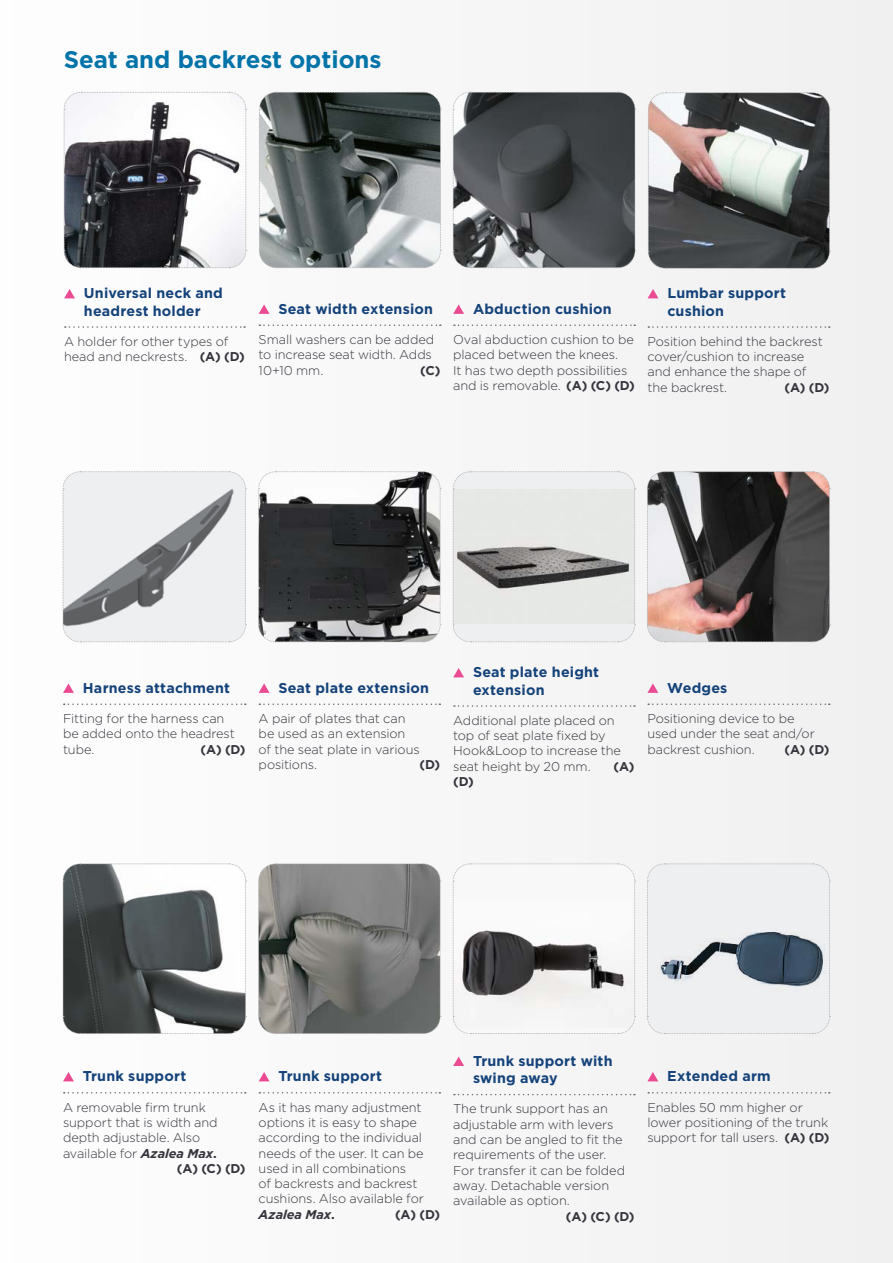
<style>
.page{position:relative;width:893px;height:1263px;background:#fff}
.page>*{position:absolute;margin:0;border:0;box-sizing:border-box;transform-origin:0 0}
.t1{font:700 24px "Gotham";color:#0073a9}
.t2{font:700 14.25px/17.2px "Gotham";letter-spacing:.015em;color:#14427a}
.t3{font:300 12.75px/15.3px "Gotham";letter-spacing:-.01em;color:#35353d}
.t4{font:700 12.75px "Gotham";color:#35353d}
.s1{font-weight:700}
.s2{font-weight:700;font-style:italic}
</style>
<div class="page">
<div style="left:63px;top:0;width:830px;height:1263px;background:#f6f6f6"></div>
<svg style="left:647px;top:471px;width:183px;height:172px;background:#655d5c"></svg>
<svg style="left:647px;top:863px;width:183px;height:171px;background:#d1d4d9"></svg>
<svg style="left:648px;top:1092px;width:182px;height:1px"></svg>
<svg style="left:647px;top:1072px;width:11px;height:9px"></svg>
<svg style="left:62px;top:471px;width:185px;height:172px;background:#d4d5d7"></svg>
<svg style="left:64px;top:703px;width:182px;height:2px"></svg>
<svg style="left:63px;top:683px;width:11px;height:10px"></svg>
<svg style="left:258px;top:471px;width:183px;height:172px"></svg>
<svg style="left:259px;top:703px;width:181px;height:2px"></svg>
<svg style="left:259px;top:683px;width:11px;height:10px"></svg>
<svg style="left:452px;top:471px;width:184px;height:172px;background:#d4d5d4"></svg>
<svg style="left:454px;top:705px;width:181px;height:2px"></svg>
<svg style="left:453px;top:668px;width:11px;height:9px"></svg>
<svg style="left:62px;top:863px;width:185px;height:171px"></svg>
<svg style="left:258px;top:863px;width:183px;height:171px;background:#7b7b79"></svg>
<svg style="left:452px;top:863px;width:184px;height:171px"></svg>
<svg style="left:454px;top:1094px;width:181px;height:1px"></svg>
<svg style="left:453px;top:1056px;width:11px;height:10px"></svg>
<svg style="left:648px;top:703px;width:182px;height:2px"></svg>
<svg style="left:647px;top:683px;width:11px;height:10px"></svg>
<svg style="left:64px;top:1092px;width:182px;height:1px"></svg>
<svg style="left:63px;top:1072px;width:11px;height:9px"></svg>
<svg style="left:259px;top:1092px;width:181px;height:1px"></svg>
<svg style="left:259px;top:1072px;width:11px;height:9px"></svg>
<svg style="left:259px;top:92px;width:182px;height:176px;background:#6d7474"></svg>
<svg style="left:452px;top:92px;width:184px;height:176px;background:#56595c"></svg>
<svg style="left:259px;top:324px;width:182px;height:2px"></svg>
<svg style="left:259px;top:304px;width:11px;height:10px"></svg>
<svg style="left:454px;top:324px;width:181px;height:2px"></svg>
<svg style="left:453px;top:304px;width:11px;height:10px"></svg>
<svg style="left:647px;top:92px;width:183px;height:177px;background:#706f6f"></svg>
<svg style="left:648px;top:326px;width:182px;height:2px"></svg>
<svg style="left:648px;top:289px;width:10px;height:9px"></svg>
<svg style="left:63px;top:92px;width:184px;height:176px"></svg>
<svg style="left:65px;top:326px;width:180px;height:2px"></svg>
<svg style="left:64px;top:289px;width:11px;height:9px"></svg>
<h1 class="t1" style="left:64px;top:44px;width:319px">Seat and backrest options</h1>
<p class="t2" style="left:84px;top:285px;width:140px">Universal neck and headrest holder</p>
<p class="t3" style="left:64px;top:333px;width:182px">A holder for other types of head and neckrests. <span class="s1">(A) (D)</span></p>
<p class="t2" style="left:278px;top:300px;width:156px">Seat width extension</p>
<p class="t3" style="left:259px;top:332px;width:177px">Small washers can be added to increase seat width. Adds<br>10+10 mm.</p>
<p class="t4" style="left:420px;top:362px;width:22px">(C)</p>
<p class="t2" style="left:473px;top:300px;width:140px">Abduction cushion</p>
<p class="t3" style="left:453px;top:332px;width:183px">Oval abduction cushion to be placed between the knees.<br>It has two depth possibilities and is removable. <span class="s1">(A) (C) (D)</span></p>
<p class="t2" style="left:667px;top:285px;width:120px">Lumbar support cushion</p>
<p class="t3" style="left:648px;top:333px;width:177px">Position behind the backrest cover/cushion to increase and enhance the shape of the backrest.</p>
<p class="t4" style="left:784px;top:379px;width:47px">(A) (D)</p>
<p class="t2" style="left:83px;top:679px;width:149px">Harness attachment</p>
<p class="t3" style="left:63px;top:710px;width:173px">Fitting for the harness can be added onto the headrest tube.</p>
<p class="t4" style="left:200px;top:741px;width:47px">(A) (D)</p>
<p class="t2" style="left:278px;top:679px;width:152px">Seat plate extension</p>
<p class="t3" style="left:259px;top:710px;width:163px">A pair of plates that can be used as an extension of the seat plate in various positions.</p>
<p class="t4" style="left:420px;top:756px;width:22px">(D)</p>
<p class="t2" style="left:473px;top:664px;width:128px">Seat plate height extension</p>
<p class="t3" style="left:453px;top:712px;width:169px">Additional plate placed on top of seat plate fixed by<br>Hook&amp;Loop to increase the seat height by 20 mm.</p>
<p class="t4" style="left:613px;top:758px;width:23px">(A)</p>
<p class="t4" style="left:453px;top:773px;width:22px">(D)</p>
<p class="t2" style="left:667px;top:679px;width:62px">Wedges</p>
<p class="t3" style="left:647px;top:710px;width:169px">Positioning device to be used under the seat and/or backrest cushion.</p>
<p class="t4" style="left:784px;top:741px;width:47px">(A) (D)</p>
<p class="t2" style="left:83px;top:1068px;width:105px">Trunk support</p>
<p class="t3" style="left:63px;top:1099px;width:144px">A removable firm trunk</p>
<p class="t3" style="left:63px;top:1114px;width:156px">support that is width and</p>
<p class="t3" style="left:63px;top:1130px;width:139px">depth adjustable. Also</p>
<p class="t3" style="left:63px;top:1145px;width:155px">available for <span class="s2">Azalea Max</span><span class="s1">.</span></p>
<p class="t4" style="left:177px;top:1160px;width:70px">(A) (C) (D)</p>
<p class="t2" style="left:278px;top:1068px;width:105px">Trunk support</p>
<p class="t3" style="left:259px;top:1099px;width:167px">As it has many adjustment options it is easy to shape according to the individual needs of the user. It can be used in all combinations<br>of backrests and backrest cushions. Also available for<br><span class="s2">Azalea Max</span><span class="s1">.</span></p>
<p class="t4" style="left:395px;top:1206px;width:47px">(A) (D)</p>
<p class="t2" style="left:473px;top:1052px;width:141px">Trunk support with swing away</p>
<p class="t3" style="left:453px;top:1101px;width:173px">The trunk support has an adjustable arm with levers and can be angled to fit the requirements of the user.<br>For transfer it can be folded away. Detachable version available as option.</p>
<p class="t4" style="left:566px;top:1207px;width:70px">(A) (C) (D)</p>
<p class="t2" style="left:667px;top:1068px;width:105px">Extended arm</p>
<p class="t3" style="left:647px;top:1099px;width:184px">Enables 50 mm higher or lower positioning of the trunk support for tall users. <span class="s1">(A) (D)</span></p>
</div>
